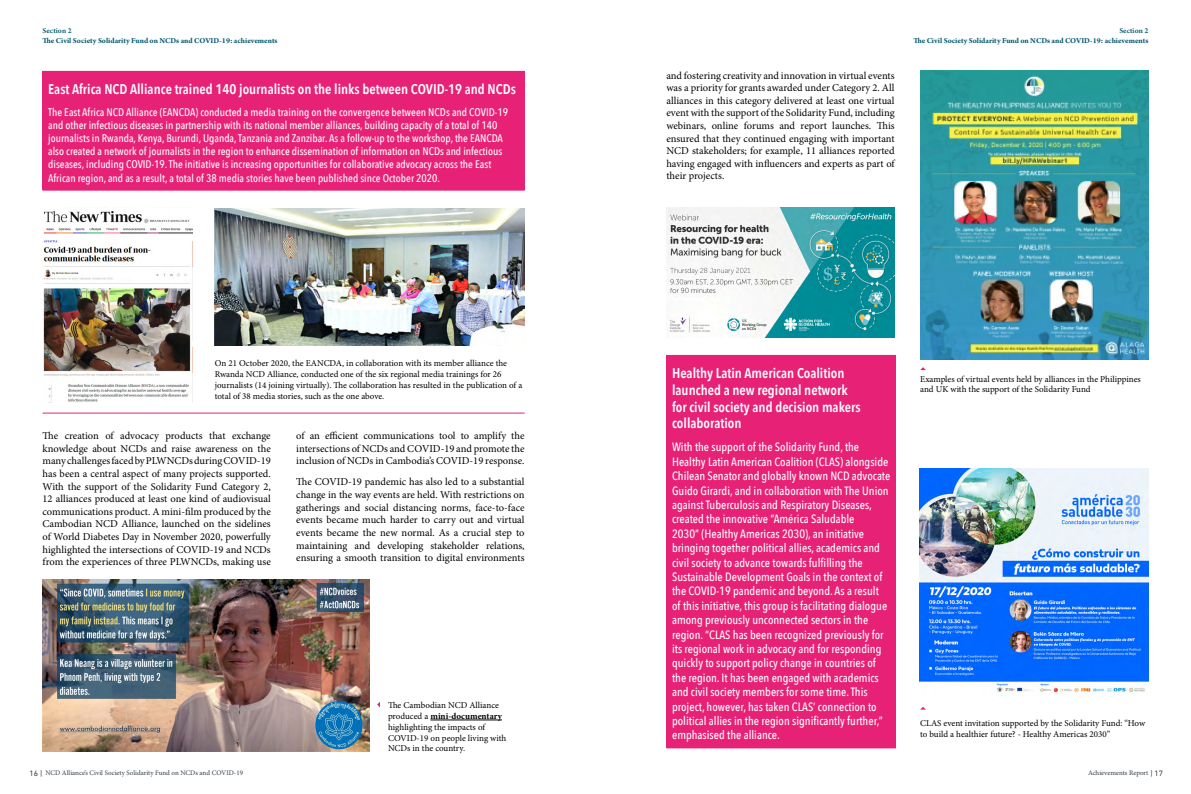
<style>
.page{position:relative;width:1191px;height:794px;background:#fff}
.page>*{position:absolute;margin:0;border:0;box-sizing:border-box;transform-origin:0 0}
.TIT_destado{font:600 14px/16.8px "Avenir Next Condensed";color:#fff}
.Destacado_txt{font:500 12px/14.4px "Avenir Next Condensed";color:#fff}
.Destacado_txt-2{font:500 11px/13.2px "Avenir Next Condensed";color:#fff}
.TXT_01{font:10.5px/12.6px "Minion Pro";color:#000;text-align:justify}
.texto_foto{font:9px/10.8px "Minion Pro";color:#000}
.t1{font:700 8px "Arno Pro";color:#085b74}
.t2{font:600 8px "Arno Pro";color:#085b74}
.t3{font:7px "Minion Pro";color:#333e47}
.s1{font-weight:700}
.s2{font-family:"DIN Next LT Pro";font-size:8px}
</style>
<div class="page">
<div style="left:43px;top:71px;width:481px;height:119px;background:#e72176"></div>
<hr style="left:43px;top:190px;width:481px;height:1px;background:#e72176">
<img style="left:43px;top:579px;width:327px;height:172px">
<hr style="left:430px;top:719px;width:72px;height:1px;background:#000">
<div style="left:666px;top:355px;width:230px;height:393px;background:#e72176"></div>
<img style="left:919px;top:468px;width:229px;height:225px">
<img style="left:920px;top:71px;width:228px;height:288px">
<img style="left:666px;top:207px;width:228px;height:130px">
<img style="left:215px;top:208px;width:309px;height:138px">
<img style="left:43px;top:211px;width:150px;height:191px">
<hr style="left:43px;top:412px;width:481px;height:1px;background:#e72176">
<svg style="left:920px;top:367px;width:6px;height:3px"></svg>
<p class="t2" style="left:43px;top:26px;width:31px">Section 2</p>
<p class="t1" style="left:43px;top:36px;width:237px">The Civil Society Solidarity Fund on NCDs and COVID-19: achievements</p>
<p class="TIT_destado" style="left:48px;top:80px;width:469px">East Africa NCD Alliance trained 140 journalists on the links between COVID-19 and NCDs</p>
<p class="Destacado_txt-2" style="left:48px;top:105px;width:461px">The East Africa NCD Alliance (EANCDA) conducted a media training on the convergence between NCDs and COVID-19 and other infectious diseases in partnership with its national member alliances, building capacity of a total of 140 journalists in Rwanda, Kenya, Burundi, Uganda, Tanzania and Zanzibar. As a follow-up to the workshop, the EANCDA also created a network of journalists in the region to enhance dissemination of information on NCDs and infectious diseases, including COVID-19. The initiative is increasing opportunities for collaborative advocacy across the East African region, and as a result, a total of 38 media stories have been published since October 2020.</p>
<p class="texto_foto" style="left:215px;top:358px;width:309px">On 21 October 2020, the EANCDA, in collaboration with its member alliance the Rwanda NCD Alliance, conducted one of the six regional media trainings for 26 journalists (14 joining virtually). The collaboration has resulted in the publication of a total of 38 media stories, such as the one above.</p>
<p class="TXT_01" style="left:43px;top:429px;width:230px">The creation of advocacy products that exchange knowledge about NCDs and raise awareness on the many challenges faced by PLWNCDs during COVID-19 has been a central aspect of many projects supported.<br>With the support of the Solidarity Fund Category 2, 12 alliances produced at least one kind of audiovisual communications product. A mini-film produced by the Cambodian NCD Alliance, launched on the sidelines of World Diabetes Day in November 2020, powerfully highlighted the intersections of COVID-19 and NCDs from the experiences of three PLWNCDs, making use</p>
<p class="TXT_01" style="left:296px;top:429px;width:230px">of an efficient communications tool to amplify the intersections of NCDs and COVID-19 and promote the inclusion of NCDs in Cambodia’s COVID-19 response.</p>
<p class="TXT_01" style="left:296px;top:476px;width:230px">The COVID-19 pandemic has also led to a substantial change in the way events are held. With restrictions on gatherings and social distancing norms, face-to-face events became much harder to carry out and virtual events became the new normal. As a crucial step to maintaining and developing stakeholder relations, ensuring a smooth transition to digital environments</p>
<p class="texto_foto" style="left:388px;top:700px;width:120px">The Cambodian NCD Alliance produced a <span class="s1">mini-documentary </span>highlighting the impacts of<br>COVID-19 on people living with<br>NCDs in the country.</p>
<p class="TXT_01" style="left:666px;top:69px;width:230px">and fostering creativity and innovation in virtual events was a priority for grants awarded under Category 2. All alliances in this category delivered at least one virtual event with the support of the Solidarity Fund, including webinars, online forums and report launches. This ensured that they continued engaging with important NCD stakeholders; for example, 11 alliances reported having engaged with influencers and experts as part of their projects.</p>
<p class="t2" style="left:1119px;top:26px;width:31px">Section 2</p>
<p class="t1" style="left:913px;top:36px;width:237px">The Civil Society Solidarity Fund on NCDs and COVID-19: achievements</p>
<p class="TIT_destado" style="left:672px;top:364px;width:190px">Healthy Latin American Coalition launched a new regional network for civil society and decision makers collaboration</p>
<p class="Destacado_txt" style="left:672px;top:440px;width:220px">With the support of the Solidarity Fund, the Healthy Latin American Coalition (CLAS) alongside Chilean Senator and globally known NCD advocate Guido Girardi, and in collaboration with The Union against Tuberculosis and Respiratory Diseases, created the innovative “América Saludable<br>2030” (Healthy Americas 2030), an initiative bringing together political allies, academics and civil society to advance towards fulfilling the Sustainable Development Goals in the context of the COVID-19 pandemic and beyond. As a result<br>of this initiative, this group is facilitating dialogue among previously unconnected sectors in the region. “CLAS has been recognized previously for its regional work in advocacy and for responding quickly to support policy change in countries of the region. It has been engaged with academics and civil society members for some time. This project, however, has taken CLAS’ connection to political allies in the region significantly further,” emphasised the alliance.</p>
<p class="texto_foto" style="left:920px;top:373px;width:222px">Examples of virtual events held by alliances in the Philippines and UK with the support of the Solidarity Fund</p>
<p class="texto_foto" style="left:920px;top:718px;width:226px">CLAS event invitation supported by the Solidarity Fund: “How to build a healthier future? - Healthy Americas 2030”</p>
<p class="t3" style="left:30px;top:768px;width:215px"><span class="s2">16 |</span> NCD Alliance’s Civil Society Solidarity Fund on NCDs and COVID-19</p>
<p class="t3" style="left:1088px;top:768px;width:77px">Achievements Report <span class="s2">| 17</span></p>
</div>
